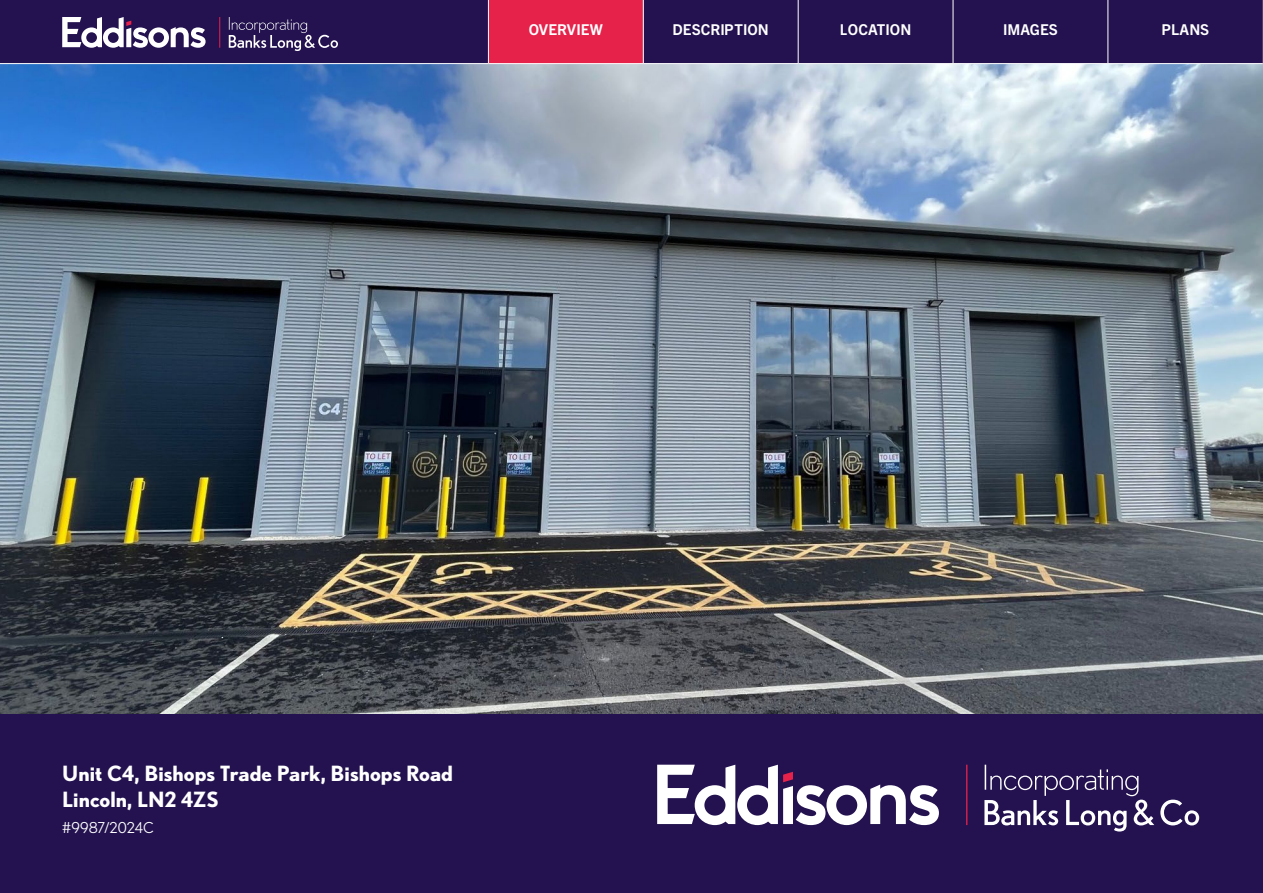
<style>
.page{position:relative;width:1263px;height:893px;background:#fff}
.page>*{position:absolute;margin:0;border:0;box-sizing:border-box;transform-origin:0 0}
.t1{font:700 21px/25.2px "Nobel";color:#fff}
.t2{font:700 15px "Trade Gothic Next LT Pro";color:#fff}
.t3{font:15px "Nobel";color:#fff}
</style>
<div class="page">
<img style="left:0;top:64px;width:1263px;height:650px">
<div style="left:0;top:714px;width:1263px;height:179px;background:#23124f"></div>
<svg style="left:657px;top:765px;width:282px;height:60px"></svg>
<hr style="left:966px;top:765px;width:1px;height:60px;background:#e6224b">
<svg style="left:984px;top:765px;width:215px;height:66px"></svg>
<div style="left:0;top:0;width:1263px;height:63px;background:#23124f"></div>
<div style="left:488px;top:0;width:118px;height:64px;background:#e6224b"></div>
<svg style="left:607px;top:0;width:118px;height:64px;background:#621c51"></svg>
<div style="left:725px;top:0;width:119px;height:64px;background:#23124f"></div>
<div style="left:844px;top:0;width:118px;height:64px;background:#23124f"></div>
<div style="left:962px;top:0;width:118px;height:64px;background:#23124f"></div>
<div style="left:1080px;top:0;width:119px;height:64px;background:#23124f"></div>
<svg style="left:62px;top:17px;width:144px;height:31px"></svg>
<hr style="left:219px;top:17px;width:1px;height:31px;background:#e6224b">
<svg style="left:229px;top:17px;width:109px;height:34px;background:#46386b"></svg>
<p class="t2" style="left:529px;top:19px;width:76px">OVERVIEW</p>
<p class="t2" style="left:673px;top:19px;width:98px">DESCRI PTION</p>
<p class="t2" style="left:840px;top:19px;width:61px">LOCATION</p>
<p class="t2" style="left:1003px;top:19px;width:56px">IMAGES</p>
<p class="t2" style="left:1162px;top:19px;width:49px">PLANS</p>
<p class="t1" style="left:62px;top:761px;width:392px">Unit C4, Bishops Trade Park, Bishops Road<br>Lincoln, LN2 4ZS</p>
<p class="t3" style="left:62px;top:819px;width:93px">#9987/2024C</p>
</div>
